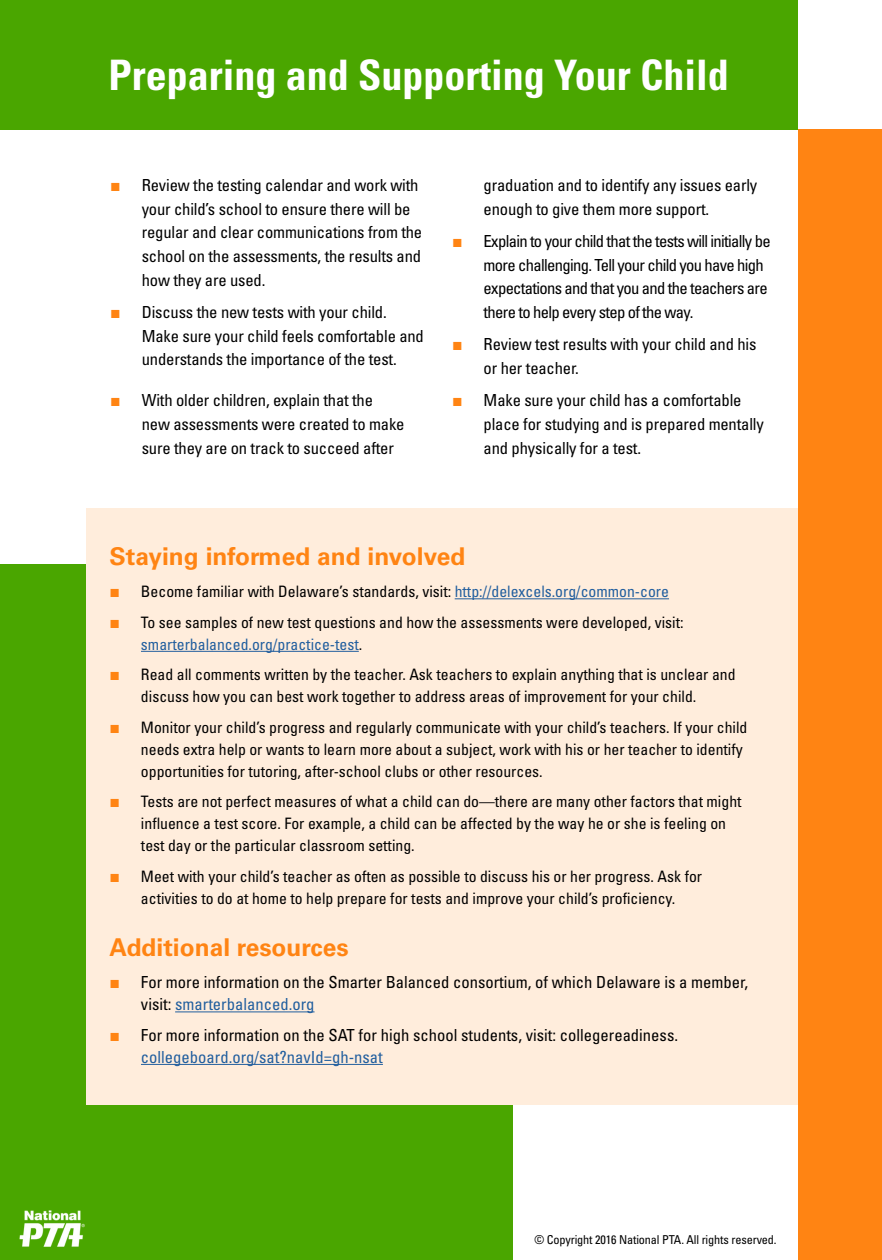
<style>
.page{position:relative;width:882px;height:1260px;background:#fff}
.page>*{position:absolute;margin:0;border:0;box-sizing:border-box;transform-origin:0 0}
.t1{font:700 condensed 42px "Univers LT Std";color:#fff}
.t2{font:700 24.5px "Univers LT Std";color:#ff8413}
.t3{font:condensed 16.62px/23.6px "Univers LT Std";letter-spacing:-.01em;color:#000}
.t4{font:condensed 16.62px/23.6px "Univers LT Std";letter-spacing:-.04em;color:#000}
.t5{font:condensed 15.75px/21.9px "Univers LT Std";color:#000}
.t6{font:condensed 12.25px "Univers LT Std";letter-spacing:-.01em;color:#000}
.s1{font-family:"Arial";font-stretch:normal;font-size:17.5px;color:#ff8413}
.s2{color:#215e9e}
</style>
<div class="page">
<div style="left:0;top:565px;width:513px;height:695px;background:#4aa600"></div>
<div style="left:798px;top:129px;width:84px;height:1131px;background:#ff8413"></div>
<div style="left:0;top:0;width:798px;height:129px;background:#4aa600"></div>
<div style="left:86px;top:508px;width:711px;height:597px;background:#ffeddc"></div>
<hr style="left:455px;top:598px;width:214px;height:1px;background:#215e9e">
<hr style="left:141px;top:651px;width:218px;height:1px;background:#215e9e">
<hr style="left:175px;top:1011px;width:140px;height:1px;background:#215e9e">
<hr style="left:141px;top:1064px;width:242px;height:1px;background:#215e9e">
<img style="left:19px;top:1210px;width:66px;height:37px">
<h1 class="t1" style="left:108px;top:49px;width:622px">Preparing and Supporting Your Child</h1>
<p class="t3" style="left:142px;top:173px;width:282px;text-indent:-31px"><span class="s1">■</span> Review the testing calendar and work with your child’s school to ensure there will be regular and clear communications from the school on the assessments, the results and how they are used.</p>
<p class="t3" style="left:142px;top:300px;width:284px;text-indent:-31px"><span class="s1">■</span> Discuss the new tests with your child.<br>Make sure your child feels comfortable and understands the importance of the test.</p>
<p class="t3" style="left:142px;top:388px;width:264px;text-indent:-31px"><span class="s1">■</span> With older children, explain that the new assessments were created to make sure they are on track to succeed after</p>
<p class="t3" style="left:484px;top:173px;width:275px">graduation and to identify any issues early enough to give them more support.</p>
<p class="t4" style="left:484px;top:229px;width:288px;text-indent:-32px"><span class="s1">■</span> Explain to your child that the tests will initially be more challenging. Tell your child you have high expectations and that you and the teachers are there to help every step of the way.</p>
<p class="t3" style="left:484px;top:332px;width:274px;text-indent:-32px"><span class="s1">■</span> Review test results with your child and his or her teacher.</p>
<p class="t3" style="left:484px;top:388px;width:282px;text-indent:-32px"><span class="s1">■</span> Make sure your child has a comfortable place for studying and is prepared mentally and physically for a test.</p>
<h2 class="t2" style="left:109px;top:542px;width:357px">Staying informed and involved</h2>
<p class="t5" style="left:109px;top:580px;width:561px"><span class="s1">■</span> Become familiar with Delaware’s standards, visit: <span class="s2">http://delexcels.org/common-core</span></p>
<p class="t5" style="left:141px;top:611px;width:544px;text-indent:-32px"><span class="s1">■</span> To see samples of new test questions and how the assessments were developed, visit: <span class="s2">smarterbalanced.org/practice-test</span>.</p>
<p class="t5" style="left:109px;top:664px;width:628px;text-align:center"><span class="s1">■</span> Read all comments written by the teacher. Ask teachers to explain anything that is unclear and discuss how you can best work together to address areas of improvement for your child.</p>
<p class="t5" style="left:141px;top:716px;width:608px;text-indent:-32px"><span class="s1">■</span> Monitor your child’s progress and regularly communicate with your child’s teachers. If your child needs extra help or wants to learn more about a subject, work with his or her teacher to identify opportunities for tutoring, after-school clubs or other resources.</p>
<p class="t5" style="left:141px;top:790px;width:602px;text-indent:-32px"><span class="s1">■</span> Tests are not perfect measures of what a child can do—there are many other factors that might influence a test score. For example, a child can be affected by the way he or she is feeling on test day or the particular classroom setting.</p>
<p class="t5" style="left:109px;top:865px;width:594px;text-align:center"><span class="s1">■</span> Meet with your child’s teacher as often as possible to discuss his or her progress. Ask for activities to do at home to help prepare for tests and improve your child’s proficiency.</p>
<h2 class="t2" style="left:109px;top:933px;width:241px">Additional resources</h2>
<p class="t3" style="left:141px;top:971px;width:609px;line-height:21.9px;text-indent:-32px"><span class="s1">■</span> For more information on the Smarter Balanced consortium, of which Delaware is a member, visit: <span class="s2">smarterbalanced.org</span></p>
<p class="t3" style="left:141px;top:1024px;width:539px;line-height:21.9px;text-indent:-32px"><span class="s1">■</span> For more information on the SAT for high school students, visit: collegereadiness. <span class="s2">collegeboard.org/sat?navId=gh-nsat</span></p>
<p class="t6" style="left:534px;top:1232px;width:244px">© Copyright 2016 National PTA. All rights reserved.</p>
</div>
